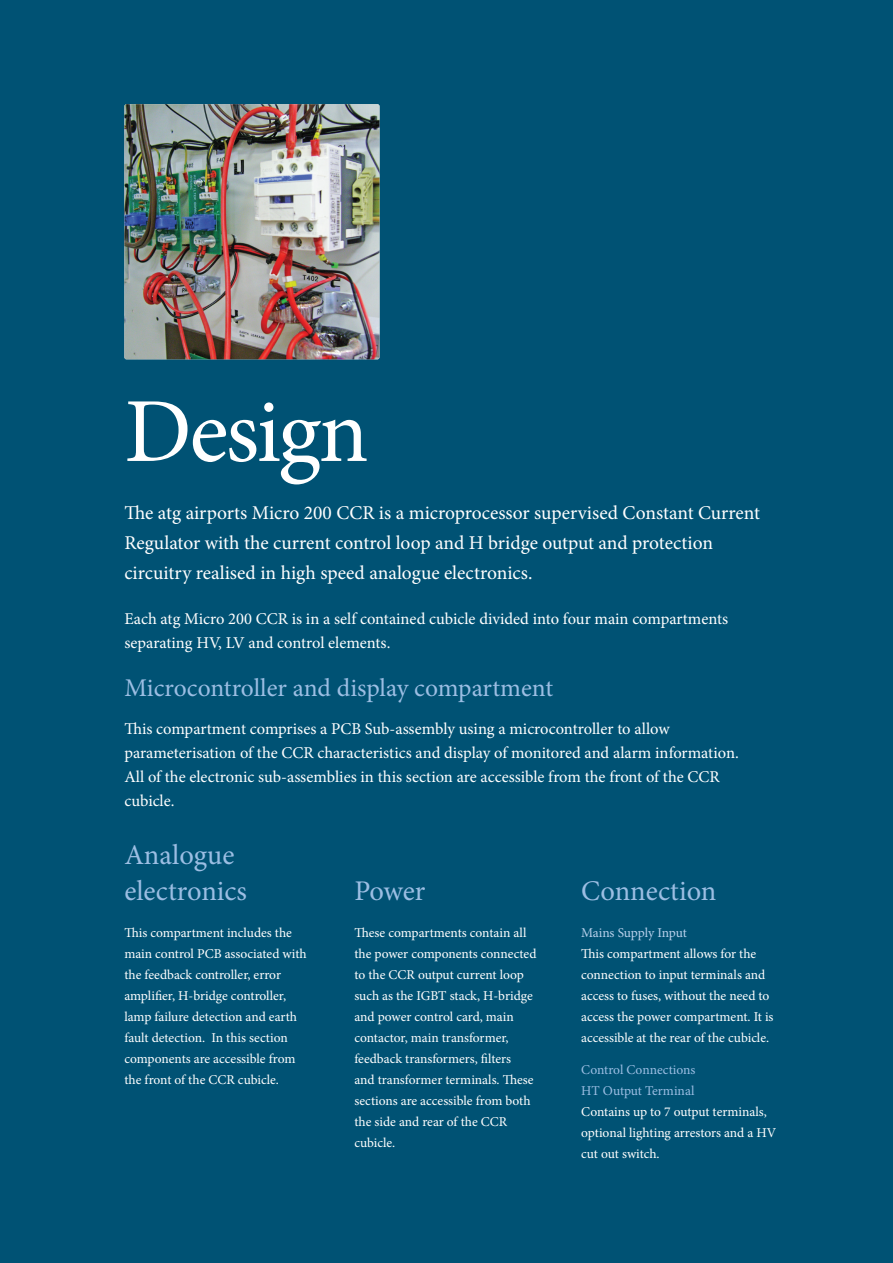
<style>
.page{position:relative;width:893px;height:1263px;background:#005274}
.page>*{position:absolute;margin:0;border:0;box-sizing:border-box;transform-origin:0 0}
.Huge_headline{font:91.5px "Minion Pro";letter-spacing:-.03em;color:#fff}
.t1{font:28.5px/36px "Minion Pro";color:#9cbee3}
.t2{font:25.5px "Minion Pro";letter-spacing:-.005em;color:#9cbee3}
.t3{font:19.5px/30px "Minion Pro";color:#fff}
.t4{font:16.5px/24px "Minion Pro";color:#fff}
.t5{font:13.5px/21px "Minion Pro";color:#fff}
.t6{font:13.5px "Minion Pro";color:#9cbee3}
.t7{font:13.5px "Minion Pro";letter-spacing:-.01em;color:#b9d1ec}
</style>
<div class="page">
<img style="left:124px;top:104px;width:255px;height:255px">
<p class="Huge_headline" style="left:124px;top:370px;width:246px">Design</p>
<p class="t3" style="left:124px;top:498px;width:637px">The atg airports Micro 200 CCR is a microprocessor supervised Constant Current<br>Regulator with the current control loop and H bridge output and protection circuitry realised in high speed analogue electronics.</p>
<p class="t4" style="left:124px;top:607px;width:605px">Each atg Micro 200 CCR is in a self contained cubicle divided into four main compartments separating HV, LV and control elements.</p>
<p class="t2" style="left:124px;top:671px;width:430px">Microcontroller and display compartment</p>
<p class="t4" style="left:124px;top:717px;width:616px">This compartment comprises a PCB Sub-assembly using a microcontroller to allow parameterisation of the CCR characteristics and display of monitored and alarm information.<br>All of the electronic sub-assemblies in this section are accessible from the front of the CCR cubicle.</p>
<p class="t1" style="left:124px;top:837px;width:124px">Analogue electronics</p>
<p class="t5" style="left:124px;top:922px;width:184px">This compartment includes the main control PCB associated with the feedback controller, error amplifier, H-bridge controller, lamp failure detection and earth fault detection. In this section components are accessible from the front of the CCR cubicle.</p>
<p class="t1" style="left:354px;top:873px;width:73px">Power</p>
<p class="t5" style="left:354px;top:922px;width:184px">These compartments contain all the power components connected to the CCR output current loop such as the IGBT stack, H-bridge and power control card, main contactor, main transformer, feedback transformers, filters<br>and transformer terminals. These sections are accessible from both the side and rear of the CCR cubicle.</p>
<p class="t1" style="left:581px;top:873px;width:137px">Connection</p>
<p class="t7" style="left:581px;top:924px;width:107px">Mains Supply Input</p>
<p class="t5" style="left:581px;top:943px;width:194px">This compartment allows for the connection to input terminals and access to fuses, without the need to access the power compartment. It is accessible at the rear of the cubicle.</p>
<p class="t6" style="left:581px;top:1060px;width:116px">Control Connections</p>
<p class="t6" style="left:581px;top:1081px;width:115px">HT Output Terminal</p>
<p class="t5" style="left:581px;top:1101px;width:197px">Contains up to 7 output terminals, optional lighting arrestors and a HV cut out switch.</p>
</div>
